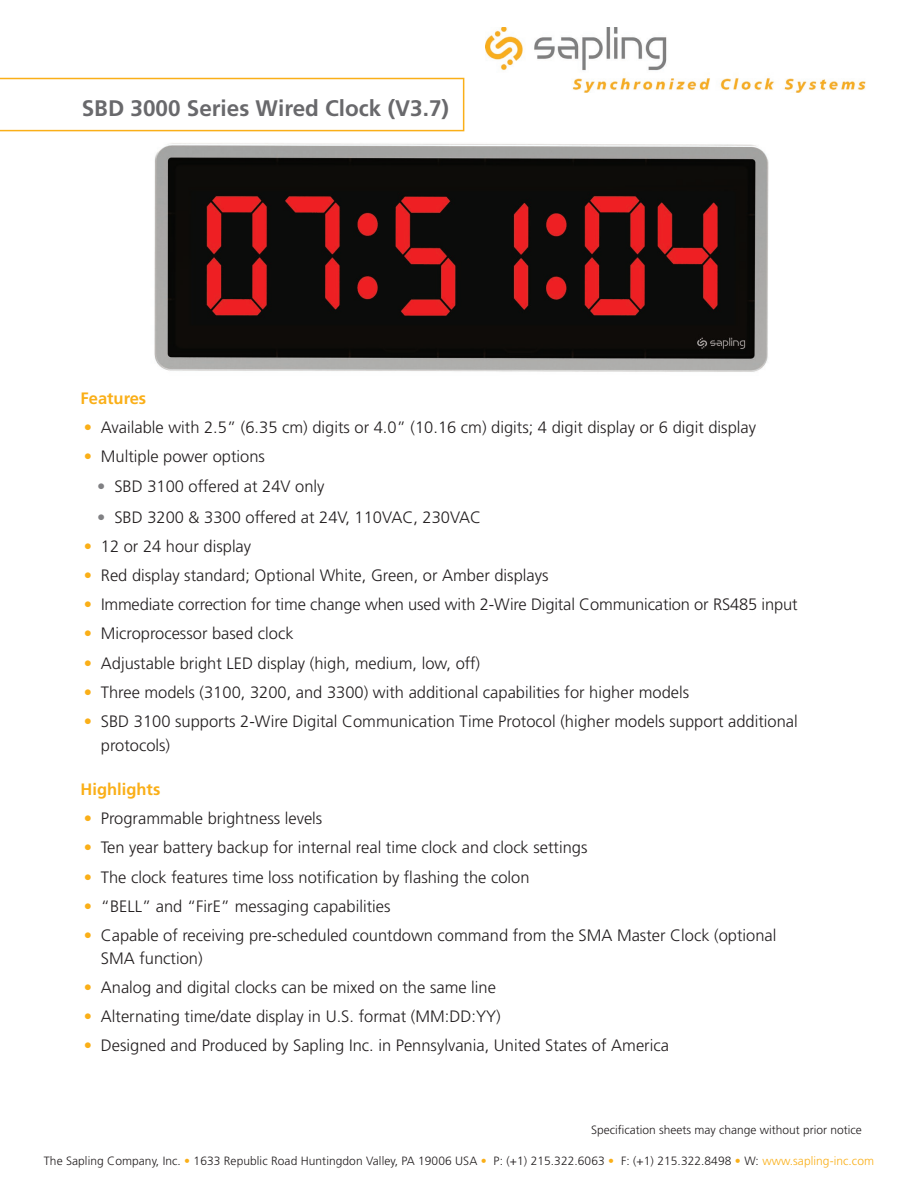
<style>
.page{position:relative;width:918px;height:1188px;background:#fff}
.page>*{position:absolute;margin:0;border:0;box-sizing:border-box;transform-origin:0 0}
.t1{font:700 22.5px "Frutiger LT Std";color:#69696c}
.t2{font:300 16.5px/29px "Frutiger LT Std";color:#231f20}
.t3{font:700 16.5px "Frutiger LT Std";color:#faaf18}
.t4{font:300 16.5px "Frutiger LT Std";color:#faaf18}
.t5{font:300 16.5px "Frutiger LT Std";color:#808083}
.t6{font:300 12px "Frutiger LT Std";letter-spacing:.005em;color:#231f20}
.s1{color:#faaf18}
</style>
<div class="page">
<img style="left:485px;top:27px;width:381px;height:65px">
<svg style="left:0;top:78px;width:464px;height:53px"></svg>
<img style="left:154px;top:143px;width:615px;height:229px">
<h1 class="t1" style="left:82px;top:94px;width:369px">SBD 3000 Series Wired Clock (V3.7(</h1>
<p class="t3" style="left:81px;top:388px;width:67px">Features</p>
<p class="t2" style="left:101px;top:413px;width:657px">Available with 2.5” (6.35 cm) digits or 4.0” (10.16 cm) digits 4; digit display or 6 digit display</p>
<p class="t4" style="left:84px;top:418px;width:10px">•</p>
<p class="t4" style="left:84px;top:447px;width:10px">•</p>
<p class="t2" style="left:101px;top:442px;width:166px">Multiple power options</p>
<p class="t5" style="left:97px;top:477px;width:10px">•</p>
<p class="t2" style="left:114px;top:472px;width:212px">SBD 3100 offered at 24V only</p>
<p class="t2" style="left:114px;top:503px;width:368px">SBD 3200 &amp; 3300 offered at 24 ,V 110VAC, 230VAC</p>
<p class="t5" style="left:97px;top:508px;width:10px">•</p>
<p class="t2" style="left:101px;top:532px;width:152px">12 or 24 hour display</p>
<p class="t4" style="left:84px;top:537px;width:10px">•</p>
<p class="t4" style="left:84px;top:566px;width:10px">•</p>
<p class="t2" style="left:101px;top:561px;width:449px">Red display standard; Optional White, Green, or Amber displays</p>
<p class="t4" style="left:84px;top:595px;width:10px">•</p>
<p class="t2" style="left:101px;top:590px;width:698px">Immediate correction for time change when used with 2-Wire Digital Communication or RS485 input</p>
<p class="t4" style="left:84px;top:624px;width:10px">•</p>
<p class="t2" style="left:101px;top:619px;width:194px">Microprocessor based clock</p>
<p class="t4" style="left:84px;top:654px;width:10px">•</p>
<p class="t2" style="left:101px;top:649px;width:381px">Adjustable bright LED display (high, medium, low, off(</p>
<p class="t4" style="left:84px;top:683px;width:10px">•</p>
<p class="t2" style="left:101px;top:678px;width:590px">Three models (3100, 3200, and 3300) with additional capabilities for higher models</p>
<p class="t4" style="left:84px;top:712px;width:10px">•</p>
<p class="t2" style="left:101px;top:707px;width:699px">SBD 3100 supports 2-Wire Digital Communication Time Protocol (higher models support additional</p>
<p class="t2" style="left:101px;top:731px;width:71px">protocols(</p>
<p class="t3" style="left:81px;top:780px;width:81px">Highlights</p>
<p class="t2" style="left:101px;top:804px;width:223px">Programmable brightness levels</p>
<p class="t4" style="left:84px;top:809px;width:10px">•</p>
<p class="t4" style="left:84px;top:838px;width:10px">•</p>
<p class="t2" style="left:101px;top:833px;width:488px">Ten year battery backup for internal real time clock and clock settings</p>
<p class="t2" style="left:101px;top:864px;width:430px">The clock features time loss notification by flashing the colon</p>
<p class="t4" style="left:84px;top:868px;width:10px">•</p>
<p class="t2" style="left:101px;top:893px;width:677px;text-indent:-17px"><span class="s1">•</span> “BELL” and “FirE” messaging capabilities<br>Capable of receiving pre-scheduled countdown command from the SMA Master Clock (optional</p>
<p class="t4" style="left:84px;top:926px;width:10px">•</p>
<p class="t4" style="left:84px;top:978px;width:10px">•</p>
<p class="t4" style="left:84px;top:1007px;width:10px">•</p>
<p class="t4" style="left:84px;top:1036px;width:10px">•</p>
<p class="t2" style="left:101px;top:944px;width:397px">SMA function(<br>Analog and digital clocks can be mixed on the same line</p>
<p class="t2" style="left:101px;top:1002px;width:402px">Alternating time/date display in U .S. format (MM:DD:YY(</p>
<p class="t2" style="left:101px;top:1031px;width:570px">Designed and Produced by Sapling Inc in. Pennsylvania, United States of America</p>
<p class="t6" style="left:591px;top:1123px;width:272px">Specification sheets may change without prior notice</p>
<p class="t6" style="left:44px;top:1154px;width:444px">The Sapling Company, Inc. <span class="s1">•</span> 1633 Republic Road Huntingdon Valley, PA 19006 USA <span class="s1">•</span></p>
<p class="t6" style="left:494px;top:1154px;width:122px">(:P +1) 215.322.6063 <span class="s1">•</span></p>
<p class="t6" style="left:621px;top:1154px;width:255px">(:F +1) 215.322.8498 <span class="s1">•</span> W: <span class="s1">www.sapling-inc.com</span></p>
</div>
